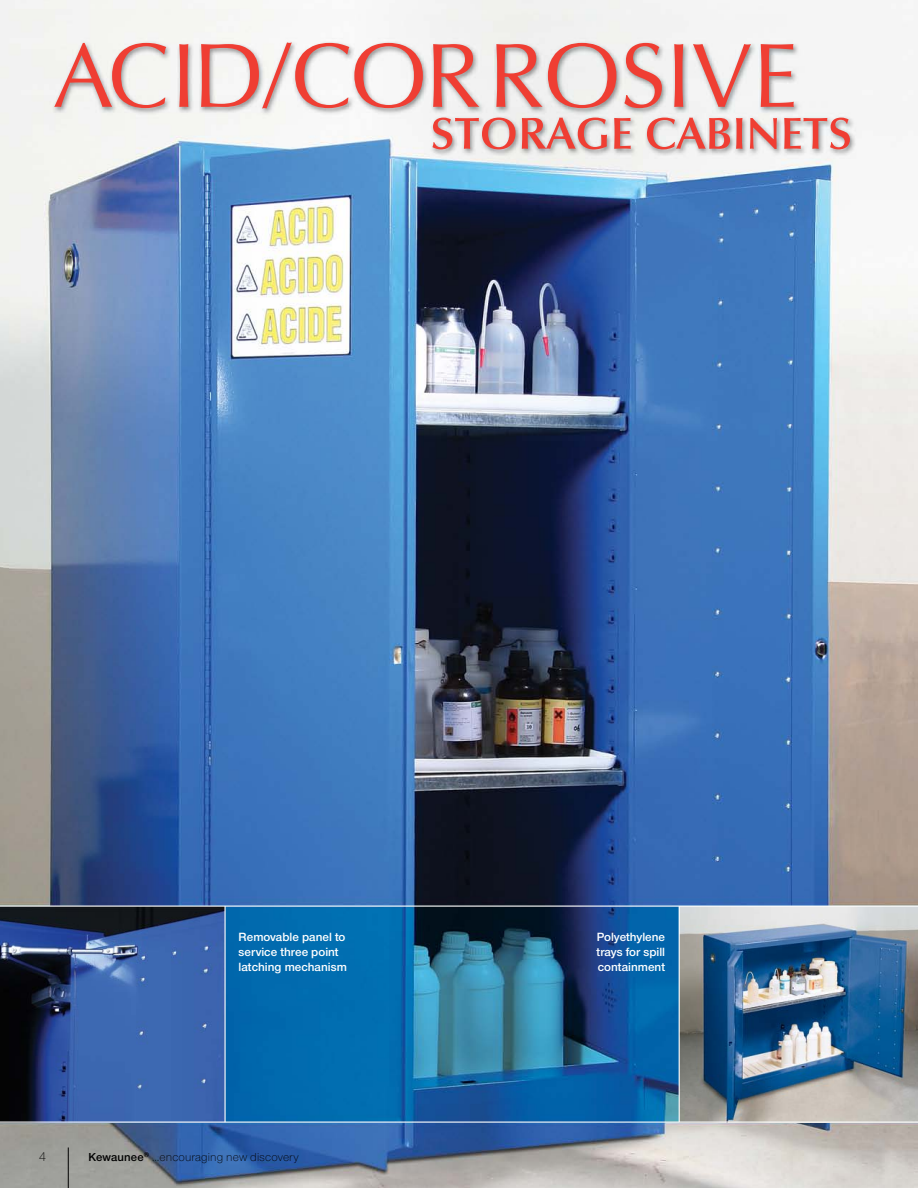
<style>
.page{position:relative;width:918px;height:1188px;background:#fff}
.page>*{position:absolute;margin:0;border:0;box-sizing:border-box;transform-origin:0 0}
.t1{font:300 13.5px "Nimbus Sans Novus T";color:#000}
.t2{font:600 12.3px/15px "Nimbus Sans Novus T";color:#fff}
.t3{font:300 12px "Nimbus Sans Novus T";letter-spacing:.01em;color:#000}
.s1{font-weight:600}
</style>
<div class="page">
<img style="left:0;top:0;width:918px;height:1188px">
<img style="left:482px;top:118px;width:368px;height:31px">
<img style="left:262px;top:42px;width:400px;height:67px">
<img style="left:0;top:907px;width:224px;height:215px">
<hr style="left:224px;top:906px;width:2px;height:216px;background:#fff">
<img style="left:680px;top:907px;width:238px;height:215px">
<hr style="left:679px;top:906px;width:1px;height:216px;background:#fff">
<hr style="left:0;top:1122px;width:918px;height:1px;background:#fff">
<hr style="left:0;top:906px;width:918px;height:1px;background:#fff">
<hr style="left:68px;top:1148px;width:1px;height:40px;background:#000">
<p class="t2" style="left:239px;top:929px;width:110px">Removable panel to service three point latching mechanism</p>
<p class="t1" style="left:39px;top:1149px;width:9px">4</p>
<p class="t3" style="left:88px;top:1150px;width:212px"><span class="s1">Kewaunee</span><sup>®</sup> …encouraging new discovery</p>
<p class="t2" style="left:597px;top:929px;width:70px;text-align:justify">Polyethylene trays for spill containment</p>
</div>
